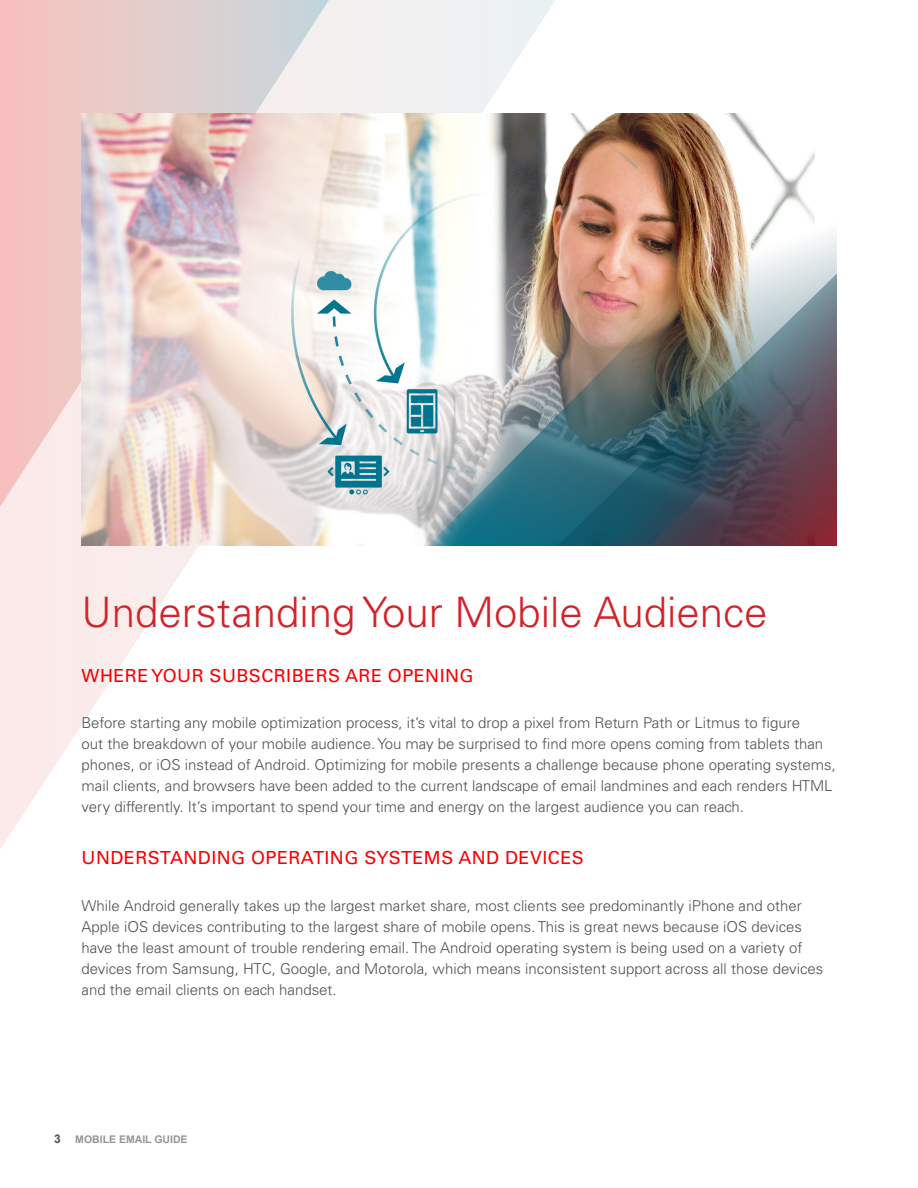
<style>
.page{position:relative;width:918px;height:1188px;background:#fff}
.page>*{position:absolute;margin:0;border:0;box-sizing:border-box;transform-origin:0 0}
.t1{font:300 42px "Univers";color:#d2232a}
.t2{font:18px "Univers";letter-spacing:.025em;color:#f80000}
.t3{font:300 15px/21px "Univers LT Std";color:#4e5052}
.t4{font:700 12px "Arial";color:#4e5052}
.t5{font:700 10.5px "Arial";color:#939698}
</style>
<div class="page">
<svg style="left:0;top:0;width:555px;height:849px"></svg>
<svg style="left:0;top:0;width:329px;height:519px;background:#ebcdcb"></svg>
<img style="left:82px;top:114px;width:754px;height:432px">
<h1 class="t1" style="left:82px;top:587px;width:687px">Understanding Your Mobile Audience</h1>
<p class="t2" style="left:82px;top:665px;width:394px">WHERE YOUR SUBSCRIBERS ARE OPENING</p>
<p class="t3" style="left:82px;top:713px;width:756px">Before starting any mobile optimization process, it’s vital to drop a pixel from Return Path or Litmus to figure<br>out the breakdown of your mobile audience. You may be surprised to find more opens coming from tablets than phones, or iOS instead of Android. Optimizing for mobile presents a challenge because phone operating systems, mail clients, and browsers have been added to the current landscape of email landmines and each renders HTML very differently. It’s important to spend your time and energy on the largest audience you can reach.</p>
<p class="t2" style="left:82px;top:847px;width:504px">UNDERSTANDING OPERATING SYSTEMS AND DEVICES</p>
<p class="t3" style="left:82px;top:895px;width:743px">While Android generally takes up the largest market share, most clients see predominantly iPhone and other Apple iOS devices contributing to the largest share of mobile opens. This is great news because iOS devices have the least amount of trouble rendering email. The Android operating system is being used on a variety of devices from Samsung, HTC, Google, and Motorola, which means inconsistent support across all those devices and the email clients on each handset.</p>
<p class="t4" style="left:54px;top:1131px;width:8px">3</p>
<p class="t5" style="left:75px;top:1132px;width:114px">MOBILE EMAIL GUIDE</p>
</div>
